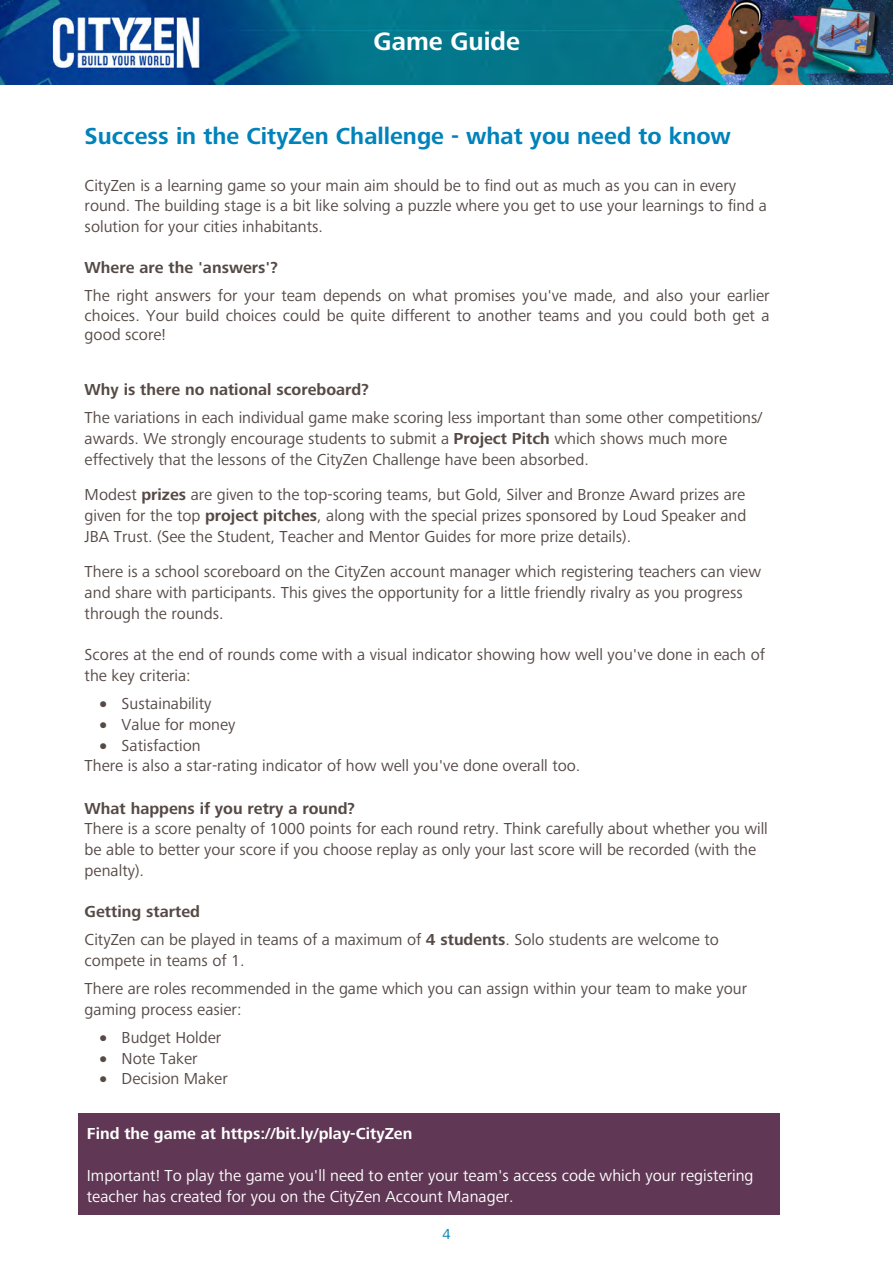
<style>
.page{position:relative;width:893px;height:1263px;background:#fff}
.page>*{position:absolute;margin:0;border:0;box-sizing:border-box;transform-origin:0 0}
.t1{font:700 26.1px "Frutiger Next";color:#fff}
.t2{font:700 24px "Frutiger Next";color:#0082ba}
.t3{font:16.5px/20.7px "Frutiger Next";color:#554a46}
.t4{font:16.5px/20.7px "Frutiger Next";color:#fff}
.t5{font:700 16.5px "Frutiger Next";color:#554a46}
.t6{font:700 16.5px "Frutiger Next";color:#fff}
.t7{font:15px "Frutiger Next";color:#0082ba}
.s1{font-weight:700}
</style>
<div class="page">
<img style="left:0;top:0;width:893px;height:85px">
<div style="left:78px;top:1114px;width:702px;height:101px;background:#603754"></div>
<h1 class="t1" style="left:374px;top:27px;width:148px">Game Guide</h1>
<h2 class="t2" style="left:85px;top:123px;width:648px">Success in the CityZen Challenge - what you need to know</h2>
<p class="t3" style="left:85px;top:175px;width:684px">CityZen is a learning game so your main aim should be to find out as much as you can in every round. The building stage is a bit like solving a puzzle where you get to use your learnings to find a solution for your cities inhabitants.</p>
<p class="t5" style="left:85px;top:258px;width:195px">Where are the 'answers'?</p>
<p class="t3" style="left:85px;top:285px;width:686px;line-height:19.8px;text-align:justify">The right answers for your team depends on what promises you've made, and also your earlier choices. Your build choices could be quite different to another teams and you could both get a good score!</p>
<p class="t5" style="left:85px;top:380px;width:286px">Why is there no national scoreboard?</p>
<p class="t3" style="left:85px;top:407px;width:679px">The variations in each individual game make scoring less important than some other competitions/ awards. We strongly encourage students to submit a <span class="s1">Project Pitch</span> which shows much more effectively that the lessons of the CityZen Challenge have been absorbed.</p>
<p class="t3" style="left:85px;top:484px;width:663px;text-align:justify">Modest <span class="s1">prizes</span> are given to the top-scoring teams, but Gold, Silver and Bronze Award prizes are given for the top <span class="s1">project pitches</span>, along with the special prizes sponsored by Loud Speaker and JBA Trust. (See the Student, Teacher and Mentor Guides for more prize details).</p>
<p class="t3" style="left:85px;top:561px;width:678px">There is a school scoreboard on the CityZen account manager which registering teachers can view and share with participants. This gives the opportunity for a little friendly rivalry as you progress through the rounds.</p>
<p class="t3" style="left:85px;top:644px;width:682px">Scores at the end of rounds come with a visual indicator showing how well you've done in each of the key criteria:</p>
<p class="t3" style="left:100px;top:693px;width:113px">• Sustainability</p>
<p class="t3" style="left:100px;top:714px;width:137px">• Value for money</p>
<p class="t3" style="left:85px;top:735px;width:497px;text-indent:15px">• Satisfaction<br>There is also a star-rating indicator of how well you've done overall too.</p>
<p class="t5" style="left:85px;top:798px;width:272px">What happens if you retry a round?</p>
<p class="t3" style="left:85px;top:818px;width:685px">There is a score penalty of 1000 points for each round retry. Think carefully about whether you will be able to better your score if you choose replay as only your last score will be recorded (with the penalty).</p>
<p class="t3" style="left:85px;top:897px;width:636px;line-height:28.2px"><span class="s1">Getting started<br></span>CityZen can be played in teams of a maximum of <span class="s1">4 students</span>. Solo students are welcome to</p>
<p class="t3" style="left:85px;top:946px;width:664px;line-height:28.2px">compete in teams of 1.<br>There are roles recommended in the game which you can assign within your team to make your</p>
<p class="t3" style="left:85px;top:999px;width:158px">gaming process easier:</p>
<p class="t3" style="left:100px;top:1027px;width:123px">• Budget Holder</p>
<p class="t3" style="left:100px;top:1048px;width:99px">• Note Taker</p>
<p class="t3" style="left:100px;top:1068px;width:130px">• Decision Maker</p>
<p class="t6" style="left:87px;top:1124px;width:327px">Find the game at https://bit.ly/play-CityZen</p>
<p class="t4" style="left:87px;top:1165px;width:668px">Important! To play the game you'll need to enter your team's access code which your registering teacher has created for you on the CityZen Account Manager.</p>
<p class="t7" style="left:442px;top:1225px;width:10px">4</p>
</div>
